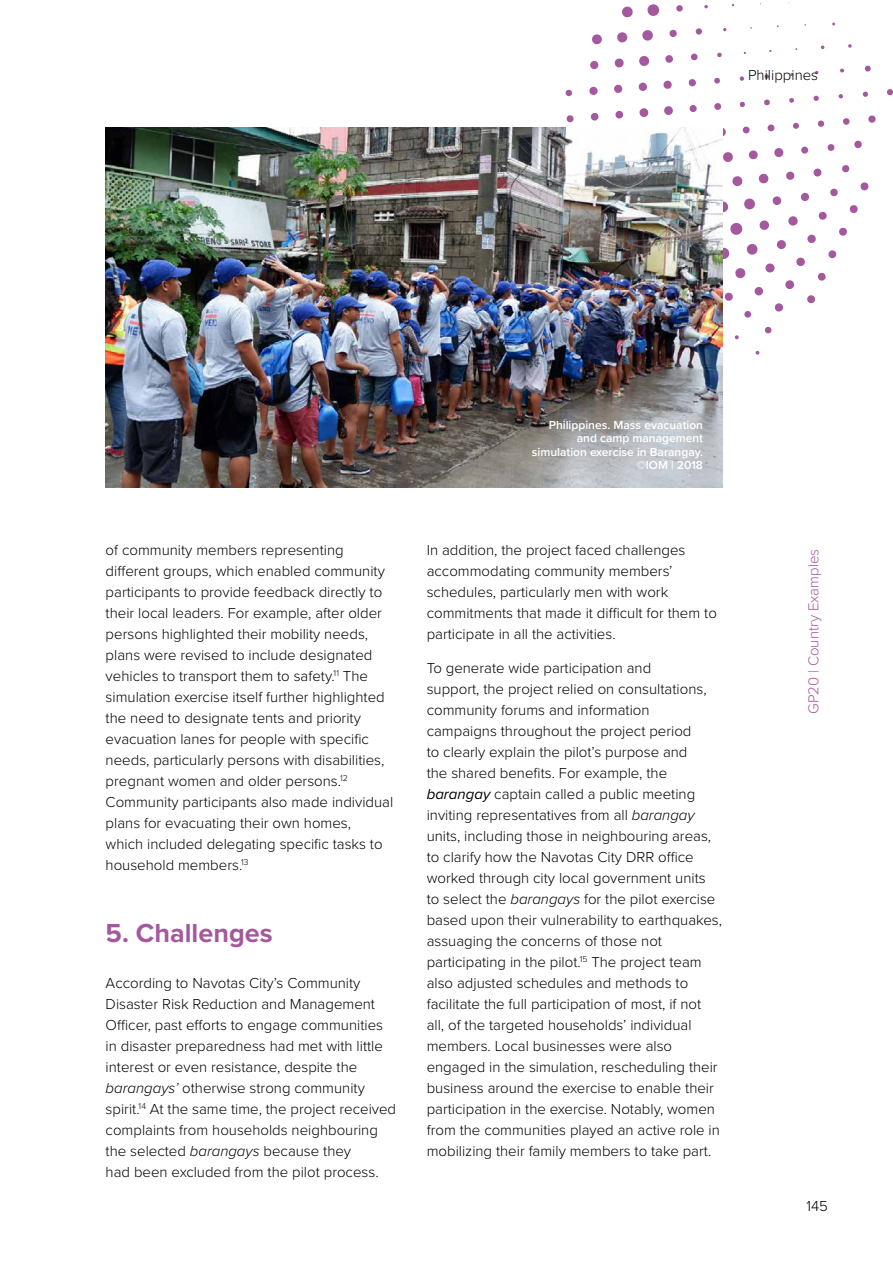
<style>
.page{position:relative;width:893px;height:1263px;background:#fff}
.page>*{position:absolute;margin:0;border:0;box-sizing:border-box;transform-origin:0 0}
.t1{font:700 27px "Proxima Nova";color:#a4589e}
.t2{font:300 15px/21px "Proxima Nova";color:#000}
.t3{font:300 15px "Proxima Nova";color:#a4589e}
.t4{font:600 12px/13.5px "Proxima Nova";color:#fff;text-align:right}
.s1{font-style:italic}
.s2{font-weight:400;font-style:italic}
</style>
<div class="page">
<svg style="left:887px;top:89px;width:6px;height:7px"></svg>
<svg style="left:868px;top:115px;width:8px;height:8px"></svg>
<svg style="left:862px;top:91px;width:6px;height:6px"></svg>
<svg style="left:864px;top:65px;width:7px;height:7px"></svg>
<svg style="left:854px;top:140px;width:8px;height:8px"></svg>
<svg style="left:843px;top:118px;width:7px;height:7px"></svg>
<svg style="left:838px;top:94px;width:5px;height:5px"></svg>
<svg style="left:840px;top:68px;width:4px;height:5px"></svg>
<svg style="left:848px;top:44px;width:4px;height:4px"></svg>
<svg style="left:860px;top:182px;width:9px;height:9px"></svg>
<svg style="left:842px;top:165px;width:8px;height:8px"></svg>
<svg style="left:827px;top:144px;width:8px;height:7px"></svg>
<svg style="left:817px;top:120px;width:8px;height:7px"></svg>
<svg style="left:813px;top:95px;width:6px;height:6px"></svg>
<svg style="left:815px;top:71px;width:4px;height:3px"></svg>
<svg style="left:821px;top:45px;width:4px;height:4px"></svg>
<svg style="left:849px;top:205px;width:9px;height:8px"></svg>
<svg style="left:830px;top:188px;width:8px;height:9px"></svg>
<svg style="left:813px;top:168px;width:9px;height:9px"></svg>
<svg style="left:801px;top:146px;width:8px;height:8px"></svg>
<svg style="left:793px;top:122px;width:6px;height:7px"></svg>
<svg style="left:789px;top:98px;width:5px;height:5px"></svg>
<svg style="left:839px;top:227px;width:8px;height:9px"></svg>
<svg style="left:818px;top:211px;width:9px;height:9px"></svg>
<svg style="left:800px;top:192px;width:9px;height:9px"></svg>
<svg style="left:786px;top:171px;width:9px;height:9px"></svg>
<svg style="left:774px;top:148px;width:10px;height:9px"></svg>
<svg style="left:767px;top:124px;width:8px;height:8px"></svg>
<svg style="left:764px;top:99px;width:6px;height:7px"></svg>
<svg style="left:764px;top:74px;width:5px;height:5px"></svg>
<svg style="left:828px;top:250px;width:9px;height:9px"></svg>
<svg style="left:807px;top:234px;width:9px;height:9px"></svg>
<svg style="left:788px;top:216px;width:10px;height:10px"></svg>
<svg style="left:772px;top:196px;width:10px;height:9px"></svg>
<svg style="left:758px;top:173px;width:11px;height:11px"></svg>
<svg style="left:749px;top:150px;width:9px;height:10px"></svg>
<svg style="left:742px;top:126px;width:8px;height:8px"></svg>
<svg style="left:739px;top:101px;width:6px;height:6px"></svg>
<svg style="left:739px;top:76px;width:5px;height:5px"></svg>
<svg style="left:817px;top:272px;width:9px;height:9px"></svg>
<svg style="left:796px;top:257px;width:9px;height:9px"></svg>
<svg style="left:777px;top:240px;width:9px;height:9px"></svg>
<svg style="left:759px;top:220px;width:10px;height:10px"></svg>
<svg style="left:744px;top:198px;width:11px;height:12px"></svg>
<svg style="left:732px;top:176px;width:11px;height:10px"></svg>
<svg style="left:723px;top:152px;width:10px;height:10px"></svg>
<svg style="left:723px;top:128px;width:3px;height:8px"></svg>
<svg style="left:714px;top:103px;width:8px;height:7px"></svg>
<svg style="left:714px;top:77px;width:6px;height:7px"></svg>
<svg style="left:717px;top:52px;width:5px;height:5px"></svg>
<svg style="left:723px;top:28px;width:4px;height:3px"></svg>
<svg style="left:807px;top:295px;width:8px;height:9px"></svg>
<svg style="left:785px;top:280px;width:10px;height:9px"></svg>
<svg style="left:765px;top:263px;width:10px;height:10px"></svg>
<svg style="left:746px;top:244px;width:12px;height:11px"></svg>
<svg style="left:730px;top:223px;width:13px;height:12px"></svg>
<svg style="left:723px;top:201px;width:6px;height:12px"></svg>
<svg style="left:689px;top:105px;width:8px;height:7px"></svg>
<svg style="left:688px;top:79px;width:8px;height:8px"></svg>
<svg style="left:691px;top:53px;width:7px;height:8px"></svg>
<svg style="left:695px;top:28px;width:7px;height:7px"></svg>
<svg style="left:704px;top:5px;width:4px;height:4px"></svg>
<svg style="left:774px;top:303px;width:9px;height:9px"></svg>
<svg style="left:754px;top:287px;width:9px;height:9px"></svg>
<svg style="left:735px;top:268px;width:11px;height:11px"></svg>
<svg style="left:723px;top:247px;width:7px;height:12px"></svg>
<svg style="left:664px;top:106px;width:9px;height:9px"></svg>
<svg style="left:663px;top:80px;width:9px;height:9px"></svg>
<svg style="left:665px;top:55px;width:8px;height:8px"></svg>
<svg style="left:669px;top:29px;width:8px;height:8px"></svg>
<svg style="left:676px;top:5px;width:7px;height:7px"></svg>
<svg style="left:765px;top:326px;width:7px;height:8px"></svg>
<svg style="left:744px;top:311px;width:8px;height:7px"></svg>
<svg style="left:724px;top:292px;width:9px;height:9px"></svg>
<svg style="left:639px;top:108px;width:10px;height:9px"></svg>
<svg style="left:638px;top:82px;width:9px;height:9px"></svg>
<svg style="left:639px;top:56px;width:11px;height:10px"></svg>
<svg style="left:642px;top:30px;width:11px;height:11px"></svg>
<svg style="left:647px;top:4px;width:13px;height:12px"></svg>
<svg style="left:755px;top:351px;width:5px;height:3px"></svg>
<svg style="left:734px;top:335px;width:5px;height:4px"></svg>
<svg style="left:615px;top:110px;width:9px;height:9px"></svg>
<svg style="left:614px;top:84px;width:9px;height:9px"></svg>
<svg style="left:614px;top:58px;width:10px;height:10px"></svg>
<svg style="left:617px;top:32px;width:11px;height:11px"></svg>
<svg style="left:622px;top:6px;width:11px;height:12px"></svg>
<svg style="left:590px;top:112px;width:9px;height:9px"></svg>
<svg style="left:589px;top:86px;width:9px;height:9px"></svg>
<svg style="left:590px;top:61px;width:9px;height:9px"></svg>
<svg style="left:592px;top:34px;width:10px;height:11px"></svg>
<svg style="left:566px;top:115px;width:8px;height:8px"></svg>
<svg style="left:565px;top:89px;width:7px;height:8px"></svg>
<img style="left:106px;top:128px;width:617px;height:360px">
<p class="t2" style="left:748px;top:64px;width:72px">Philippines</p>
<p class="t2" style="left:106px;top:539px;width:289px">of community members representing different groups, which enabled community participants to provide feedback directly to their local leaders. For example, after older persons highlighted their mobility needs, plans were revised to include designated vehicles to transport them to safety.<sup>11</sup> The simulation exercise itself further highlighted the need to designate tents and priority evacuation lanes for people with specific needs, particularly persons with disabilities, pregnant women and older persons.<sup>12<br></sup>Community participants also made individual plans for evacuating their own homes,<br>which included delegating specific tasks to household members.<sup>13</sup></p>
<h1 class="t1" style="left:106px;top:912px;width:168px">5. Challenges</h1>
<p class="t2" style="left:106px;top:972px;width:292px">According to Navotas City’s Community Disaster Risk Reduction and Management Officer, past efforts to engage communities in disaster preparedness had met with little interest or even resistance, despite the <span class="s1">barangays’</span> otherwise strong community spirit.<sup>14</sup> At the same time, the project received complaints from households neighbouring the selected <span class="s1">barangays</span> because they<br>had been excluded from the pilot process.</p>
<p class="t4" style="left:532px;top:418px;width:173px">Philippines. Mass evacuation and camp management simulation exercise in Barangay. ©IOM | 2018</p>
<p class="t2" style="left:427px;top:539px;width:292px">In addition, the project faced challenges accommodating community members’ schedules, particularly men with work commitments that made it difficult for them to participate in all the activities.</p>
<p class="t2" style="left:427px;top:657px;width:297px">To generate wide participation and<br>support, the project relied on consultations, community forums and information campaigns throughout the project period<br>to clearly explain the pilot’s purpose and<br>the shared benefits. For example, the <span class="s2">barangay</span> captain called a public meeting inviting representatives from all <span class="s1">barangay </span>units, including those in neighbouring areas, to clarify how the Navotas City DRR office worked through city local government units to select the <span class="s1">barangays</span> for the pilot exercise based upon their vulnerability to earthquakes, assuaging the concerns of those not participating in the pilot.<sup>15</sup> The project team also adjusted schedules and methods to facilitate the full participation of most, if not all, of the targeted households’ individual members. Local businesses were also engaged in the simulation, rescheduling their business around the exercise to enable their participation in the exercise. Notably, women from the communities played an active role in mobilizing their family members to take part.</p>
<p class="t3" style="left:802px;top:714px;width:167px;rotate:-90deg">GP20 | Country Examples</p>
<p class="t2" style="left:806px;top:1195px;width:23px">145</p>
</div>
